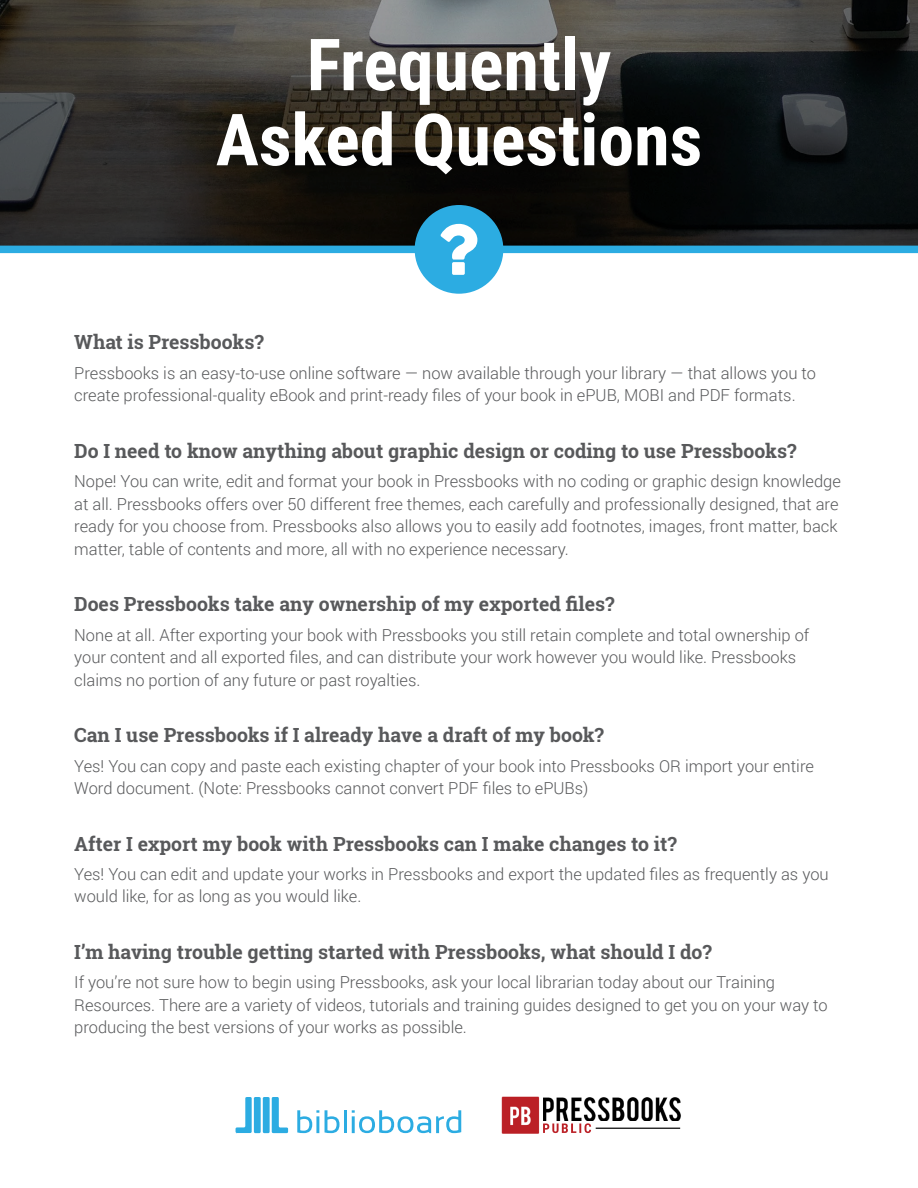
<style>
.page{position:relative;width:918px;height:1188px;background:#fff}
.page>*{position:absolute;margin:0;border:0;box-sizing:border-box;transform-origin:0 0}
.t1{font:700 72px/75px "Roboto Condensed";color:#fff;text-align:center}
.t2{font:700 19.5px "Roboto Slab";color:#58595b}
.t3{font:300 16.5px/22.5px "Roboto";color:#58595b}
</style>
<div class="page">
<svg style="left:0;top:0;width:918px;height:246px;background:#2b2a27"></svg>
<svg style="left:297px;top:1110px;width:22px;height:23px"></svg>
<hr style="left:316px;top:1116px;width:3px;height:17px;background:#2cace2">
<svg style="left:325px;top:1110px;width:14px;height:23px"></svg>
<hr style="left:344px;top:1110px;width:3px;height:23px;background:#2cace2">
<svg style="left:352px;top:1110px;width:109px;height:23px"></svg>
<svg style="left:236px;top:1097px;width:52px;height:36px"></svg>
<img style="left:543px;top:1097px;width:138px;height:24px">
<svg style="left:543px;top:1123px;width:48px;height:10px"></svg>
<hr style="left:596px;top:1128px;width:84px;height:1px;background:#000">
<img style="left:502px;top:1096px;width:38px;height:38px">
<div style="left:0;top:246px;width:918px;height:7px;background:#2cace2"></div>
<div style="left:415px;top:205px;width:88px;height:89px;background:#2cace2;border-radius:50%"></div>
<svg style="left:440px;top:224px;width:37px;height:51px"></svg>
<h1 class="t1" style="left:216px;top:24px;width:488px">Frequently<br>Asked Questions</h1>
<p class="t2" style="left:74px;top:329px;width:191px">What is Pressbooks?</p>
<p class="t3" style="left:74px;top:361px;width:743px">Pressbooks is an easy-to-use online software — now available through your library — that allows you to create professional-quality eBook and print-ready files of your book in ePUB, MOBI and PDF formats.</p>
<p class="t2" style="left:74px;top:437px;width:724px">Do I need to know anything about graphic design or coding to use Pressbooks?</p>
<p class="t3" style="left:74px;top:469px;width:768px">Nope! You can write, edit and format your book in Pressbooks with no coding or graphic design knowledge at all. Pressbooks offers over 50 different free themes, each carefully and professionally designed, that are ready for you choose from. Pressbooks also allows you to easily add footnotes, images, front matter, back matter, table of contents and more, all with no experience necessary.</p>
<p class="t2" style="left:74px;top:591px;width:542px">Does Pressbooks take any ownership of my exported files?</p>
<p class="t3" style="left:74px;top:623px;width:737px">None at all. After exporting your book with Pressbooks you still retain complete and total ownership of your content and all exported files, and can distribute your work however you would like. Pressbooks claims no portion of any future or past royalties.</p>
<p class="t2" style="left:74px;top:722px;width:531px">Can I use Pressbooks if I already have a draft of my book?</p>
<p class="t3" style="left:74px;top:754px;width:741px">Yes! You can copy and paste each existing chapter of your book into Pressbooks OR import your entire<br>Word document. (Note: Pressbooks cannot convert PDF files to ePUBs)</p>
<p class="t2" style="left:74px;top:830px;width:604px">After I export my book with Pressbooks can I make changes to it?</p>
<p class="t3" style="left:74px;top:862px;width:756px">Yes! You can edit and update your works in Pressbooks and export the updated files as frequently as you would like, for as long as you would like.</p>
<p class="t2" style="left:74px;top:939px;width:639px">I’m having trouble getting started with Pressbooks, what should I do?</p>
<p class="t3" style="left:74px;top:971px;width:755px">If you’re not sure how to begin using Pressbooks, ask your local librarian today about our Training<br>Resources. There are a variety of videos, tutorials and training guides designed to get you on your way to producing the best versions of your works as possible.</p>
</div>
